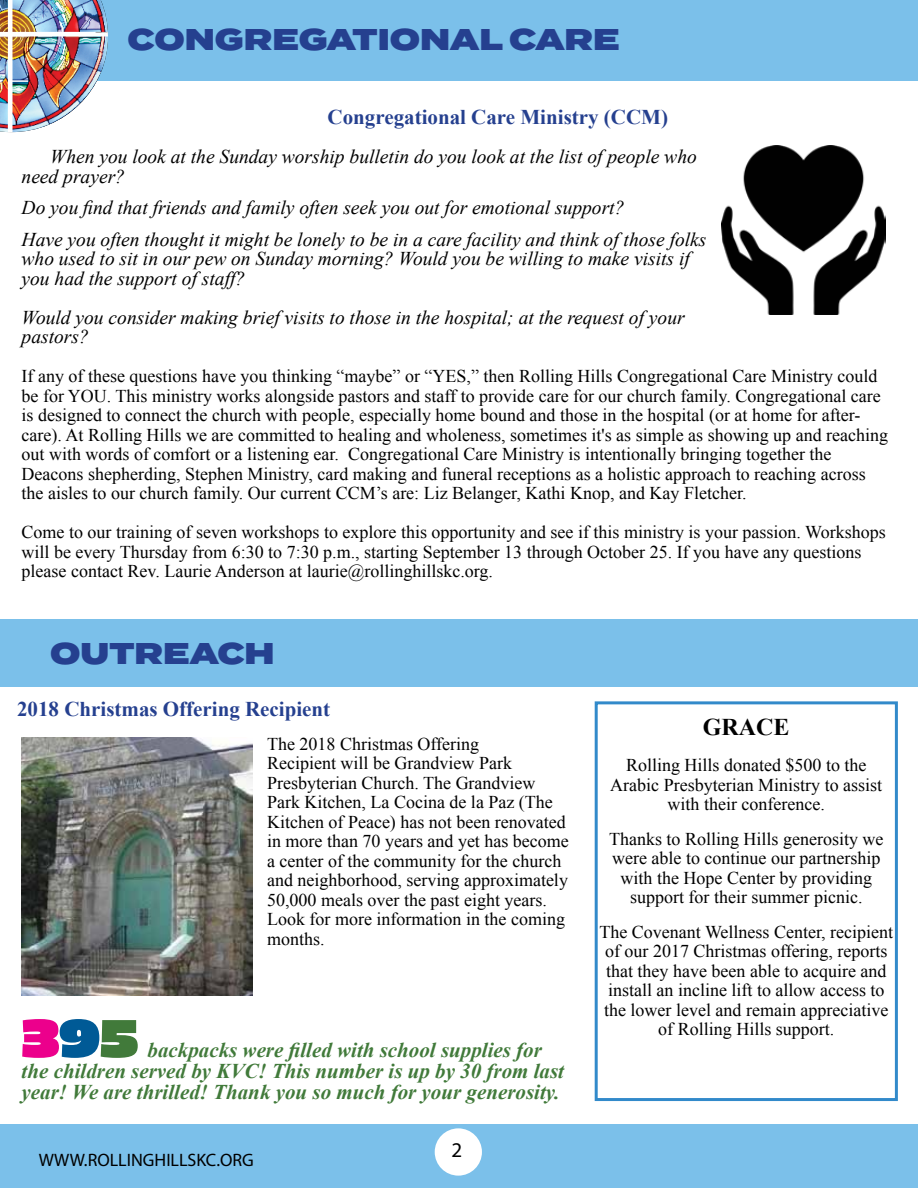
<style>
.page{position:relative;width:918px;height:1188px;background:#fff}
.page>*{position:absolute;margin:0;border:0;box-sizing:border-box;transform-origin:0 0}
.t1{font:52.5px "Piepie";color:#ec008c}
.t2{font:900 30px "Termina";color:#25408f}
.t3{font:700 24px "Times New Roman";color:#000}
.t4{font:italic 700 21px/21px "Times New Roman";color:#417a3a}
.t5{font:700 21px "Times New Roman";color:#25408f}
.t6{font:21px "Myriad Pro";color:#000}
.t7{font:italic 19.5px/19.5px "Times New Roman";color:#000}
.t8{font:18px/19.5px "Times New Roman";color:#000}
.t9{font:18px "Myriad Pro";color:#000}
.s1{font-style:inherit}
.s2{color:#005a96}
.s3{color:#417a3a}
</style>
<div class="page">
<div style="left:0;top:1124px;width:918px;height:64px;background:#7bc0ea"></div>
<div style="left:0;top:0;width:918px;height:81px;background:#7bc0ea"></div>
<div style="left:435px;top:1128px;width:47px;height:48px;background:#fff;border-radius:50%"></div>
<div style="left:0;top:619px;width:918px;height:67px;background:#7bc0ea"></div>
<div style="left:595px;top:701px;width:303px;height:400px;border:3px solid #328aca"></div>
<img style="left:22px;top:737px;width:231px;height:258px">
<img style="left:721px;top:146px;width:164px;height:169px">
<img style="left:0;top:0;width:108px;height:132px">
<h2 class="t2" style="left:128px;top:17px;width:494px">CONGREGATIONAL CARE</h2>
<p class="t5" style="left:328px;top:103px;width:342px"><span class="s1">C</span>ongregational Care Ministry (CCM)</p>
<p class="t7" style="left:22px;top:147px;width:677px;text-indent:29px">When you look at the Sunday worship bulletin do you look at the list of people who need prayer?</p>
<p class="t7" style="left:22px;top:191px;width:686px;line-height:31.5px">Do you find that friends and family often seek you out for emotional support?<br>Have you often thought it might be lonely to be in a care facility and think of those folks</p>
<p class="t7" style="left:22px;top:248px;width:670px">who used to sit in our pew on Sunday morning? Would you be willing to make visits if you had the support of staff?</p>
<p class="t7" style="left:22px;top:307px;width:665px">Would you consider making brief visits to those in the hospital; at the request of your pastors?</p>
<p class="t8" style="left:22px;top:366px;width:868px">If any of these questions have you thinking “maybe” or “YES,” then Rolling Hills Congregational Care Ministry could be for YOU. This ministry works alongside pastors and staff to provide care for our church family. Congregational care is designed to connect the church with people, especially home bound and those in the hospital (or at home for after&shy;care). At Rolling Hills we are committed to healing and wholeness, sometimes it's as simple as showing up and reaching out with words of comfort or a listening ear. Congregational Care Ministry is intentionally bringing together the Deacons shepherding, Stephen Ministry, card making and funeral receptions as a holistic approach to reaching across the aisles to our church family. Our current CCM’s are: Liz Belanger, Kathi Knop, and Kay Fletcher.</p>
<p class="t8" style="left:22px;top:522px;width:866px">Come to our training of seven workshops to explore this opportunity and see if this ministry is your passion. Workshops will be every Thursday from 6:30 to 7:30 p.m., starting September 13 through October 25. If you have any questions please contact Rev. Laurie Anderson at laurie@rollinghillskc.org.</p>
<h2 class="t2" style="left:50px;top:631px;width:226px">OUTREACH</h2>
<p class="t5" style="left:17px;top:694px;width:315px">2018 Christmas Offering Recipient</p>
<p class="t8" style="left:267px;top:734px;width:303px">The 2018 Christmas Offering<br>Recipient will be Grandview Park Presbyterian Church. The Grandview Park Kitchen, La Cocina de la Paz (The Kitchen of Peace) has not been renovated in more than 70 years and yet has become a center of the community for the church and neighborhood, serving approximately 50,000 meals over the past eight years.<br>Look for more information in the coming months.</p>
<h1 class="t1" style="left:22px;top:1000px;width:118px">3<span class="s2">9</span><span class="s3">5</span></h1>
<p class="t4" style="left:22px;top:1039px;width:544px;text-indent:126px">backpacks were filled with school supplies for the children served by KVC! This number is up by 30 from last year! We are thrilled! Thank you so much for your generosity.</p>
<p class="t9" style="left:39px;top:1148px;width:217px">WWW.ROLLINGHILLSKC.ORG</p>
<p class="t6" style="left:451px;top:1137px;width:12px">2</p>
<h3 class="t3" style="left:703px;top:710px;width:88px">GRACE</h3>
<p class="t8" style="left:610px;top:755px;width:273px;text-align:center">Rolling Hills donated $500 to the<br>Arabic Presbyterian Ministry to assist with their conference.</p>
<p class="t8" style="left:609px;top:829px;width:276px;text-align:center">Thanks to Rolling Hills generosity we were able to continue our partnership with the Hope Center by providing support for their summer picnic.</p>
<p class="t8" style="left:599px;top:922px;width:295px;text-align:center">The Covenant Wellness Center, recipient of our 2017 Christmas offering, reports that they have been able to acquire and install an incline lift to allow access to the lower level and remain appreciative of Rolling Hills support.</p>
</div>
